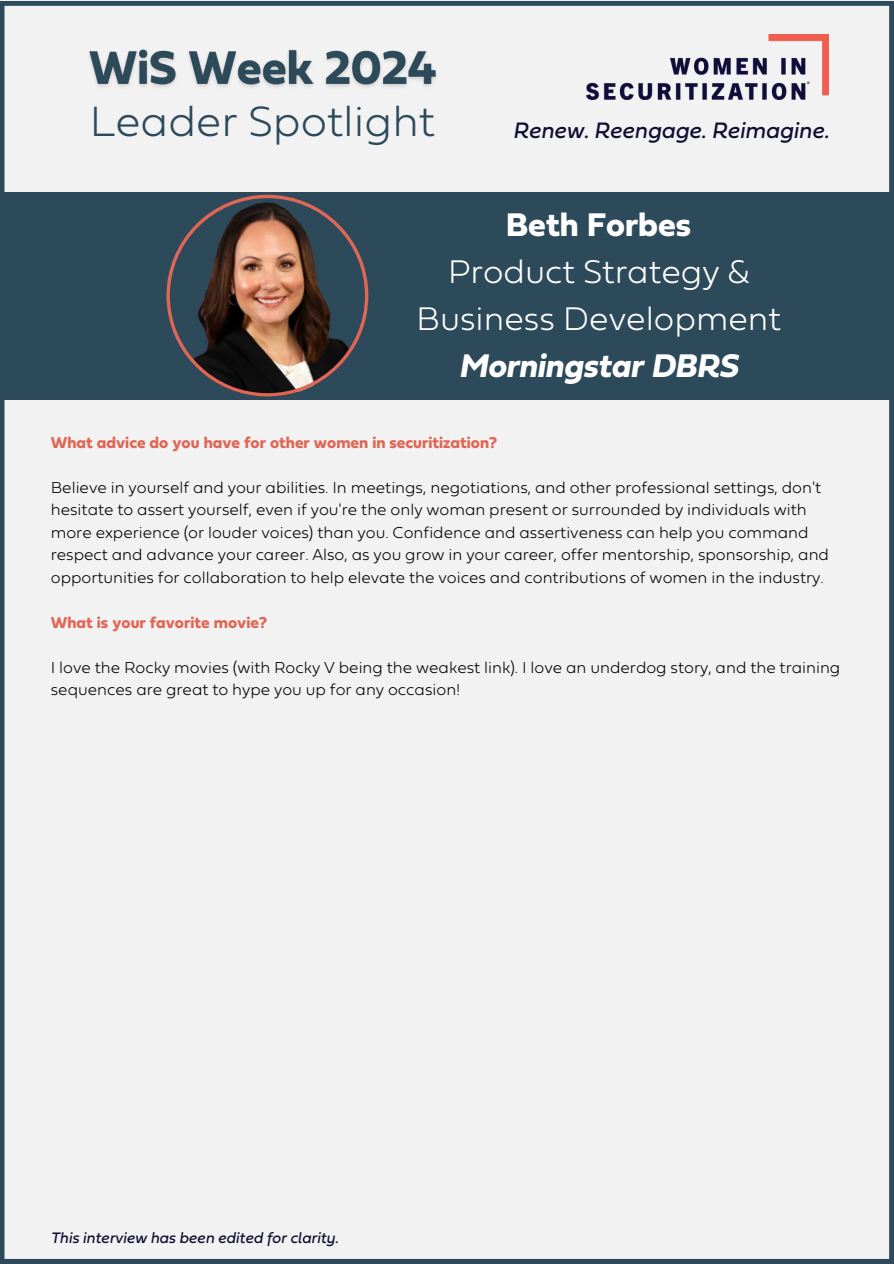
<style>
.page{position:relative;width:894px;height:1264px;background:#fff}
.page>*{position:absolute;margin:0;border:0;box-sizing:border-box;transform-origin:0 0}
.t1{font:100 44.1px "Fieldwork Geo";color:#2d4a5b}
.t2{font:100 34.2px/47.2px "Fieldwork Geo";color:#fff;text-align:center}
.t3{font:italic 23.25px "Fieldwork Hum";color:#0f0d31}
.t4{font:100 16.5px/22.5px "Fieldwork Geo";color:#000}
.t5{font:700 16.5px "Fieldwork Geo";color:#e06655}
.t6{font:italic 15.75px "Fieldwork Hum";color:#0f0d31}
.s1{font-weight:700}
.s2{font-family:"Fieldwork Hum";font-weight:700;font-style:italic}
</style>
<div class="page">
<div style="left:0;top:1px;width:893px;height:1261px;background:#f2f2f2"></div>
<div style="left:0;top:192px;width:893px;height:207px;background:#2d4a5b"></div>
<img style="left:586px;top:35px;width:242px;height:65px">
<svg style="left:166px;top:195px;width:202px;height:201px"></svg>
<img style="left:82px;top:39px;width:360px;height:55px">
<h4 class="t1" style="left:89px;top:95px;width:347px">Leader Spotlight</h4>
<h2 class="t3" style="left:512px;top:116px;width:317px">Renew. Reengage. Reimagine.</h2>
<p class="t2" style="left:416px;top:200px;width:366px"><span class="s1">Beth Forbes<br></span>Product Strategy &amp;<br>Business Development<br><span class="s2">Morningstar DBRS</span></p>
<h3 class="t5" style="left:51px;top:432px;width:448px">What advice do you have for other women in securitization?</h3>
<p class="t4" style="left:51px;top:476px;width:779px">Believe in yourself and your abilities. In meetings, negotiations, and other professional settings, don't hesitate to assert yourself, even if you're the only woman present or surrounded by individuals with more experience (or louder voices) than you. Confidence and assertiveness can help you command respect and advance your career. Also, as you grow in your career, offer mentorship, sponsorship, and opportunities for collaboration to help elevate the voices and contributions of women in the industry.</p>
<h2 class="t5" style="left:51px;top:612px;width:218px">What is your favorite movie?</h2>
<h4 class="t4" style="left:51px;top:656px;width:790px">I love the Rocky movies (with Rocky V being the weakest link). I love an underdog story, and the training sequences are great to hype you up for any occasion!</h4>
<p class="t6" style="left:51px;top:1228px;width:289px">This interview has been edited for clarity.</p>
</div>
